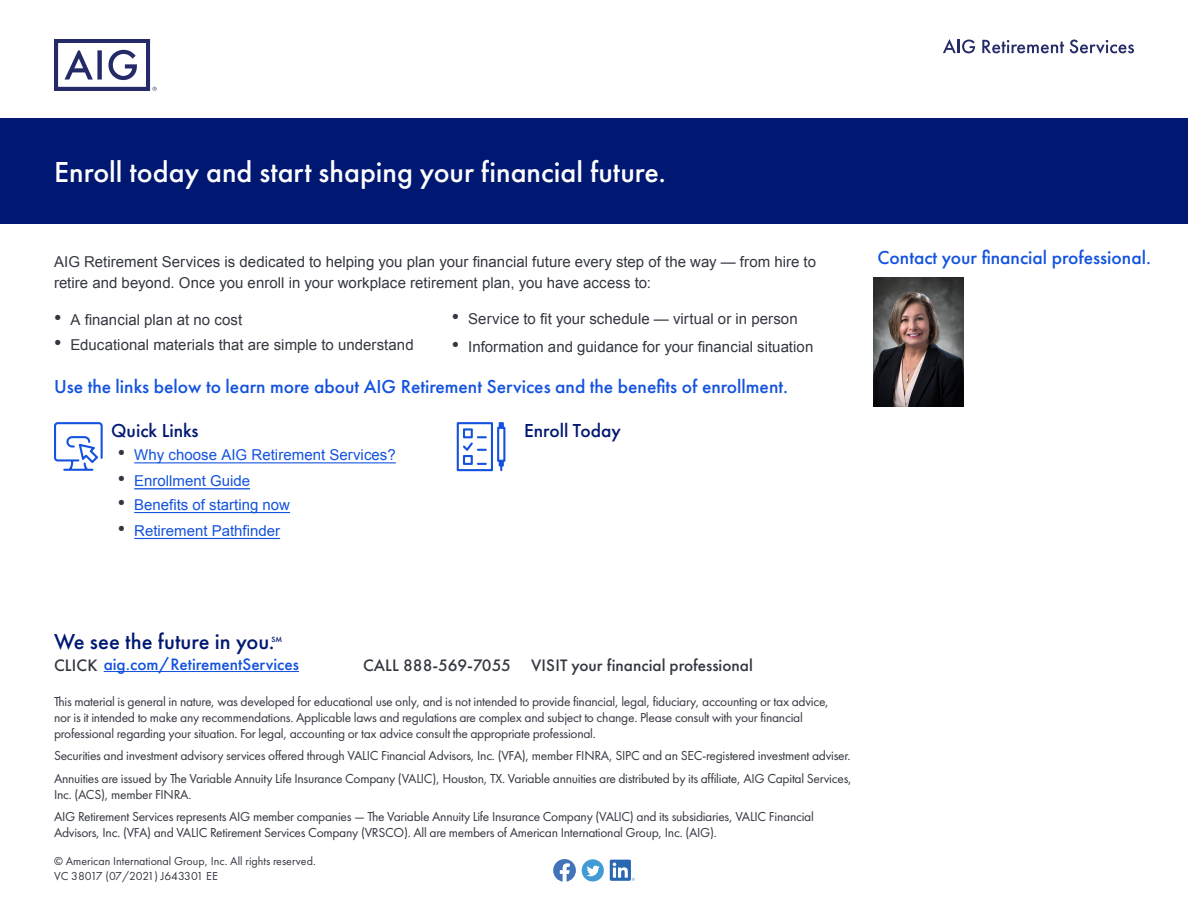
<style>
.page{position:relative;width:1188px;height:918px;background:#fff}
.page>*{position:absolute;margin:0;border:0;box-sizing:border-box;transform-origin:0 0}
.t1{font:500 30px "Futura PT";color:#fff}
.t2{font:500 22.5px "Futura PT";color:#001871}
.t3{font:500 19.5px "Futura PT";color:#1352de}
.t4{font:500 19.5px "Futura PT";color:#001871}
.t5{font:500 17.25px "Futura PT";color:#343741}
.t6{font:500 17.25px "Futura PT";color:#1352de}
.t7{font:15px/21px "Arial";color:#343741}
.t8{font:15px "Arial";letter-spacing:.005em;color:#1352de}
.t9{font:15px "Arial";color:#1352de}
.t10{font:13.5px/15.8px "Futura PT";letter-spacing:-.02em;color:#343741}
.t11{font:12px/15.3px "Futura PT";color:#343741}
.t12{font:500 7.8px "Futura PT";color:#001871}
.s1{font-size:21px}
.s2{font-size:21px;color:#343741}
.s3{font-style:inherit}
.s4{color:#343741}
</style>
<div class="page">
<svg style="left:943px;top:39px;width:32px;height:14px"></svg>
<svg style="left:982px;top:40px;width:82px;height:13px"></svg>
<svg style="left:1070px;top:40px;width:64px;height:14px"></svg>
<div style="left:0;top:118px;width:1188px;height:106px;background:#001871"></div>
<svg style="left:54px;top:422px;width:49px;height:49px"></svg>
<svg style="left:457px;top:422px;width:48px;height:49px"></svg>
<svg style="left:553px;top:859px;width:23px;height:23px"></svg>
<svg style="left:582px;top:859px;width:22px;height:23px"></svg>
<svg style="left:610px;top:860px;width:21px;height:21px"></svg>
<svg style="left:613px;top:863px;width:22px;height:18px"></svg>
<hr style="left:104px;top:671px;width:195px;height:1px;background:#1352de">
<svg style="left:54px;top:39px;width:103px;height:52px"></svg>
<img style="left:873px;top:277px;width:91px;height:130px">
<hr style="left:134px;top:462px;width:262px;height:1px;background:#1352de">
<hr style="left:134px;top:488px;width:116px;height:1px;background:#1352de">
<hr style="left:134px;top:512px;width:156px;height:1px;background:#1352de">
<hr style="left:134px;top:538px;width:146px;height:1px;background:#1352de">
<h1 class="t1" style="left:54px;top:154px;width:614px">Enroll today and start shaping your financial future.</h1>
<p class="t7" style="left:54px;top:251px;width:764px">AIG Retirement Services is dedicated to helping you plan your financial future every step of the way — from hire to retire and beyond. Once you enroll in your workplace retirement plan, you have access to:</p>
<p class="t7" style="left:452px;top:308px;width:348px"><span class="s1">•</span> Service to fit your schedule — virtual or in person</p>
<p class="t7" style="left:452px;top:336px;width:363px"><span class="s1">•</span> Information and guidance for your financial situation</p>
<h3 class="t3" style="left:54px;top:375px;width:736px">Use the links below to learn more about AIG Retirement Services and the benefits of enrollment.</h3>
<p class="t7" style="left:54px;top:310px;width:190px"><span class="s1">•</span> A financial plan at no cost</p>
<p class="t7" style="left:54px;top:334px;width:361px"><span class="s1">•</span> Educational materials that are simple to understand</p>
<h3 class="t4" style="left:111px;top:419px;width:89px">Quick Links</h3>
<h3 class="t4" style="left:524px;top:419px;width:98px">Enroll Today</h3>
<p class="t8" style="left:118px;top:445px;width:280px"><span class="s2">•</span> Why choose AIG Retirement Services?</p>
<p class="t9" style="left:118px;top:471px;width:134px"><span class="s2">•</span> <span class="s3">Enroll</span>ment Guide</p>
<p class="t8" style="left:118px;top:495px;width:174px"><span class="s2">•</span> Benefits of starting now</p>
<p class="t9" style="left:118px;top:520px;width:164px"><span class="s2">•</span> Retirement Pathfinder</p>
<h3 class="t3" style="left:878px;top:245px;width:275px">Contact your financial professional.</h3>
<h2 class="t2" style="left:54px;top:628px;width:222px">We see the future in you.</h2>
<p class="t12" style="left:272px;top:635px;width:12px">SM</p>
<p class="t6" style="left:54px;top:654px;width:246px"><span class="s4">CLICK</span> aig.com/RetirementServices</p>
<p class="t5" style="left:363px;top:655px;width:391px">CALL 888-569-7055 VISIT your financial professional</p>
<p class="t10" style="left:54px;top:694px;width:776px">This material is general in nature, was developed for educational use only, and is not intended to provide financial, legal, fiduciary, accounting or tax advice, nor is it intended to make any recommendations. Applicable laws and regulations are complex and subject to change. Please consult with your financial professional regarding your situation. For legal, accounting or tax advice consult the appropriate professional.</p>
<p class="t10" style="left:54px;top:745px;width:799px;line-height:22.5px">Securities and investment advisory services offered through VALIC Financial Advisors, Inc. (VFA), member FINRA, SIPC and an SEC-registered investment adviser.<br>Annuities are issued by The Variable Annuity Life Insurance Company (VALIC), Houston, TX. Variable annuities are distributed by its affiliate, AIG Capital Services,</p>
<p class="t10" style="left:54px;top:783px;width:761px;line-height:22.5px">Inc. (ACS), member FINRA.<br>AIG Retirement Services represents AIG member companies — The Variable Annuity Life Insurance Company (VALIC) and its subsidiaries, VALIC Financial</p>
<p class="t10" style="left:54px;top:824px;width:664px">Advisors, Inc. (VFA) and VALIC Retirement Services Company (VRSCO). All are members of American International Group, Inc. (AIG).</p>
<p class="t11" style="left:54px;top:853px;width:263px">© American International Group, Inc. All rights reserved.<br>VC 38017 (07/2021) J643301 EE</p>
</div>
